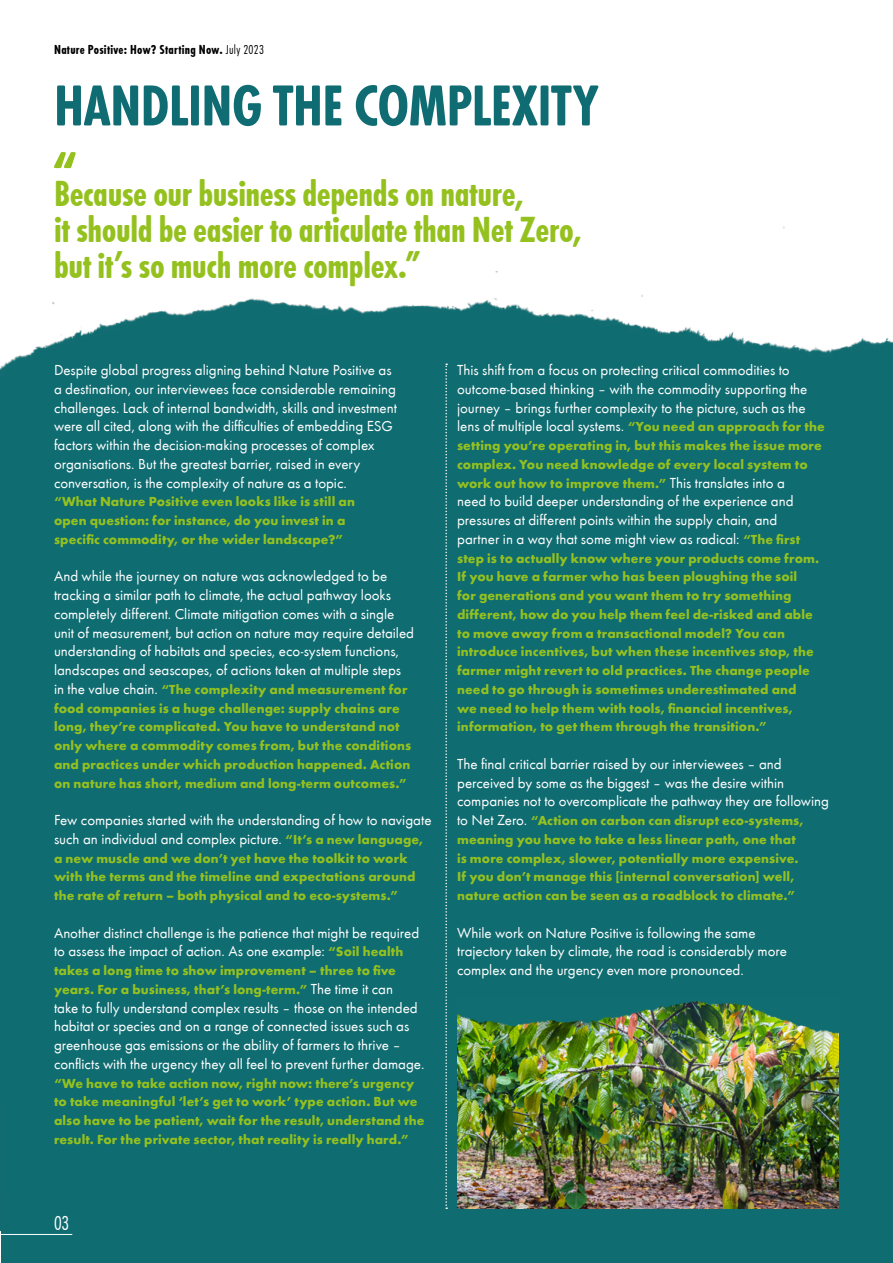
<style>
.page{position:relative;width:893px;height:1263px;background:#fff}
.page>*{position:absolute;margin:0;border:0;box-sizing:border-box;transform-origin:0 0}
.t1{font:700 60px "Futura Round Cond";letter-spacing:-.01em;color:#0e6c72}
.t2{font:700 37.5px/36px "Futura Round Cond";letter-spacing:-.01em;color:#95c11f}
.t3{font:300 21px "Futura Round Cond";color:#fff}
.t4{font:15px/18.8px "Futura Round";color:#fff}
.t5{font:700 13.5px/18.8px "Futura Round";letter-spacing:.005em;color:#95c11f}
.t6{font:700 13.5px "Futura Round Cond";letter-spacing:.02em;color:#000}
.s1{font-weight:300}
.s2{font-weight:400;font-size:15px;color:#fff}
.s3{font-weight:700;font-size:13.5px;color:#95c11f}
</style>
<div class="page">
<img style="left:0;top:168px;width:893px;height:1095px">
<img style="left:457px;top:1046px;width:382px;height:163px">
<hr style="left:0;top:1234px;width:72px;height:1px;background:#fff">
<svg style="left:445px;top:364px;width:2px;height:845px"></svg>
<img style="left:457px;top:997px;width:382px;height:49px">
<svg style="left:54px;top:152px;width:22px;height:16px"></svg>
<p class="t6" style="left:54px;top:40px;width:211px">Nature Positive: How? Starting Now. <span class="s1">July 2023</span></p>
<h1 class="t1" style="left:54px;top:66px;width:547px">HANDLING THE COMPLEXITY</h1>
<h2 class="t2" style="left:54px;top:175px;width:529px">Because our business depends on nature,<br>it should be easier to articulate than Net Zero, but it’s so much more complex.”</h2>
<p class="t4" style="left:54px;top:360px;width:345px">Despite global progress aligning behind Nature Positive as a destination, our interviewees face considerable remaining challenges. Lack of internal bandwidth, skills and investment were all cited, along with the difficulties of embedding ESG factors within the decision-making processes of complex organisations. But the greatest barrier, raised in every conversation, is the complexity of nature as a topic.</p>
<p class="t5" style="left:54px;top:491px;width:302px">“What Nature Positive even looks like is still an open question: for instance, do you invest in a specific commodity, or the wider landscape?”</p>
<p class="t4" style="left:54px;top:566px;width:362px">And while the journey on nature was acknowledged to be tracking a similar path to climate, the actual pathway looks completely different. Climate mitigation comes with a single unit of measurement, but action on nature may require detailed understanding of habitats and species, eco-system functions, landscapes and seascapes, of actions taken at multiple steps</p>
<p class="t5" style="left:54px;top:679px;width:359px"><span class="s2">in the value chain.</span> “The complexity and measurement for food companies is a huge challenge: supply chains are long, they’re complicated. You have to understand not only where a commodity comes from, but the conditions and practices under which production happened. Action on nature has short, medium and long-term outcomes.”</p>
<p class="t4" style="left:54px;top:810px;width:379px">Few companies started with the understanding of how to navigate such an individual and complex picture. <span class="s3">“It’s a new language,</span></p>
<p class="t5" style="left:54px;top:848px;width:363px">a new muscle and we don’t yet have the toolkit to work with the terms and the timeline and expectations around the rate of return – both physical and to eco-systems.”</p>
<p class="t4" style="left:54px;top:922px;width:367px">Another distinct challenge is the patience that might be required to assess the impact of action. As one example: <span class="s3">“Soil health</span></p>
<p class="t5" style="left:54px;top:960px;width:343px">takes a long time to show improvement – three to five years. For a business, that’s long-term.” <span class="s2">The time it can</span></p>
<p class="t4" style="left:54px;top:997px;width:372px">take to fully understand complex results – those on the intended habitat or species and on a range of connected issues such as greenhouse gas emissions or the ability of farmers to thrive – conflicts with the urgency they all feel to prevent further damage.</p>
<p class="t5" style="left:54px;top:1073px;width:372px">“We have to take action now, right now: there’s urgency to take meaningful ‘let’s get to work’ type action. But we also have to be patient, wait for the result, understand the result. For the private sector, that reality is really hard.”</p>
<p class="t4" style="left:457px;top:360px;width:369px">This shift from a focus on protecting critical commodities to outcome-based thinking – with the commodity supporting the journey – brings further complexity to the picture, such as the lens of multiple local systems. <span class="s3">“You need an approach for the</span></p>
<p class="t5" style="left:457px;top:435px;width:366px">setting you’re operating in, but this makes the issue more complex. You need knowledge of every local system to work out how to improve them.” <span class="s2">This translates into a</span></p>
<p class="t4" style="left:457px;top:491px;width:345px">need to build deeper understanding of the experience and pressures at different points within the supply chain, and partner in a way that some might view as radical: <span class="s3">“The first</span></p>
<p class="t5" style="left:457px;top:548px;width:364px">step is to actually know where your products come from.<br>If you have a farmer who has been ploughing the soil for generations and you want them to try something different, how do you help them feel de-risked and able to move away from a transactional model? You can introduce incentives, but when these incentives stop, the farmer might revert to old practices. The change people need to go through is sometimes underestimated and we need to help them with tools, financial incentives, information, to get them through the transition.”</p>
<p class="t4" style="left:457px;top:753px;width:373px">The final critical barrier raised by our interviewees – and perceived by some as the biggest – was the desire within companies not to overcomplicate the pathway they are following</p>
<p class="t5" style="left:457px;top:810px;width:348px"><span class="s2">to Net Zero.</span> “Action on carbon can disrupt eco-systems, meaning you have to take a less linear path, one that is more complex, slower, potentially more expensive.<br>If you don’t manage this [internal conversation] well, nature action can be seen as a roadblock to climate.”</p>
<p class="t4" style="left:457px;top:922px;width:331px">While work on Nature Positive is following the same trajectory taken by climate, the road is considerably more complex and the urgency even more pronounced.</p>
<h3 class="t3" style="left:54px;top:1208px;width:17px">03</h3>
</div>
